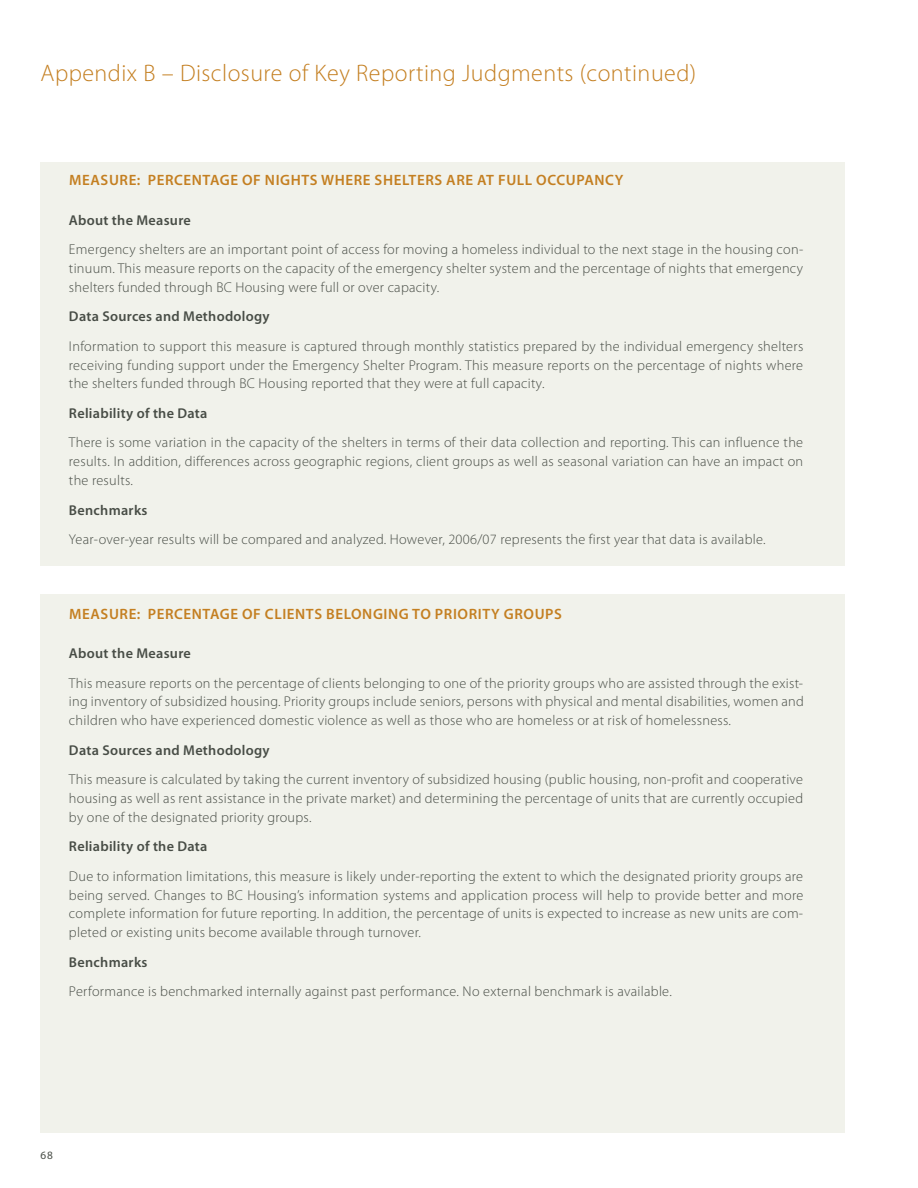
<style>
.page{position:relative;width:918px;height:1188px;background:#fff}
.page>*{position:absolute;margin:0;border:0;box-sizing:border-box;transform-origin:0 0}
.t1{font:300 24px "Myriad Pro";letter-spacing:.02em;color:#c47f21}
.t2{font:600 15px "Myriad Pro";letter-spacing:.04em;color:#c47f21}
.Body_Copy{font:300 14.25px/18.8px "Myriad Pro";letter-spacing:.02em;color:#484d46;text-align:justify}
.Body_Copy-2{font:600 14.25px "Myriad Pro";letter-spacing:.02em;color:#484d46}
.t3{font:11.25px "Myriad Pro";color:#484d46}
</style>
<div class="page">
<div style="left:40px;top:162px;width:805px;height:404px;background:#f1f2eb"></div>
<div style="left:41px;top:594px;width:804px;height:539px;background:#f1f2eb"></div>
<h3 class="t1" style="left:40px;top:60px;width:657px">Appendix B – Disclosure of Key Reporting Judgments (continued)</h3>
<h2 class="t2" style="left:69px;top:172px;width:556px">MEASURE: PERCENTAGE OF NIGHTS WHERE SHELTERS ARE AT FULL OCCUPANCY</h2>
<p class="Body_Copy-2" style="left:69px;top:212px;width:123px">About the Measure</p>
<p class="Body_Copy" style="left:69px;top:240px;width:736px">Emergency shelters are an important point of access for moving a homeless individual to the next stage in the housing con&shy;tinuum. This measure reports on the capacity of the emergency shelter system and the percentage of nights that emergency shelters funded through BC Housing were full or over capacity.</p>
<p class="Body_Copy-2" style="left:69px;top:309px;width:202px">Data Sources and Methodology</p>
<p class="Body_Copy" style="left:69px;top:337px;width:736px">Information to support this measure is captured through monthly statistics prepared by the individual emergency shelters receiving funding support under the Emergency Shelter Program. This measure reports on the percentage of nights where the shelters funded through BC Housing reported that they were at full capacity.</p>
<p class="Body_Copy-2" style="left:69px;top:405px;width:140px">Reliability of the Data</p>
<p class="Body_Copy" style="left:69px;top:434px;width:736px">There is some variation in the capacity of the shelters in terms of their data collection and reporting. This can influence the results. In addition, differences across geographic regions, client groups as well as seasonal variation can have an impact on the results.</p>
<p class="Body_Copy-2" style="left:69px;top:502px;width:80px">Benchmarks</p>
<p class="Body_Copy" style="left:69px;top:530px;width:698px">Year-over-year results will be compared and analyzed. However, 2006/07 represents the first year that data is available.</p>
<h2 class="t2" style="left:69px;top:605px;width:494px">MEASURE: PERCENTAGE OF CLIENTS BELONGING TO PRIORITY GROUPS</h2>
<p class="Body_Copy-2" style="left:69px;top:645px;width:123px">About the Measure</p>
<p class="Body_Copy" style="left:69px;top:674px;width:736px">This measure reports on the percentage of clients belonging to one of the priority groups who are assisted through the exist&shy;ing inventory of subsidized housing. Priority groups include seniors, persons with physical and mental disabilities, women and children who have experienced domestic violence as well as those who are homeless or at risk of homelessness.</p>
<p class="Body_Copy-2" style="left:69px;top:742px;width:202px">Data Sources and Methodology</p>
<p class="Body_Copy" style="left:69px;top:770px;width:736px">This measure is calculated by taking the current inventory of subsidized housing (public housing, non-profit and cooperative housing as well as rent assistance in the private market) and determining the percentage of units that are currently occupied by one of the designated priority groups.</p>
<p class="Body_Copy-2" style="left:69px;top:839px;width:140px">Reliability of the Data</p>
<p class="Body_Copy" style="left:69px;top:867px;width:736px">Due to information limitations, this measure is likely under-reporting the extent to which the designated priority groups are being served. Changes to BC Housing’s information systems and application process will help to provide better and more complete information for future reporting. In addition, the percentage of units is expected to increase as new units are com&shy;pleted or existing units become available through turnover.</p>
<p class="Body_Copy-2" style="left:69px;top:954px;width:80px">Benchmarks</p>
<p class="Body_Copy" style="left:69px;top:982px;width:604px">Performance is benchmarked internally against past performance. No external benchmark is available.</p>
<p class="t3" style="left:40px;top:1149px;width:14px">68</p>
</div>
